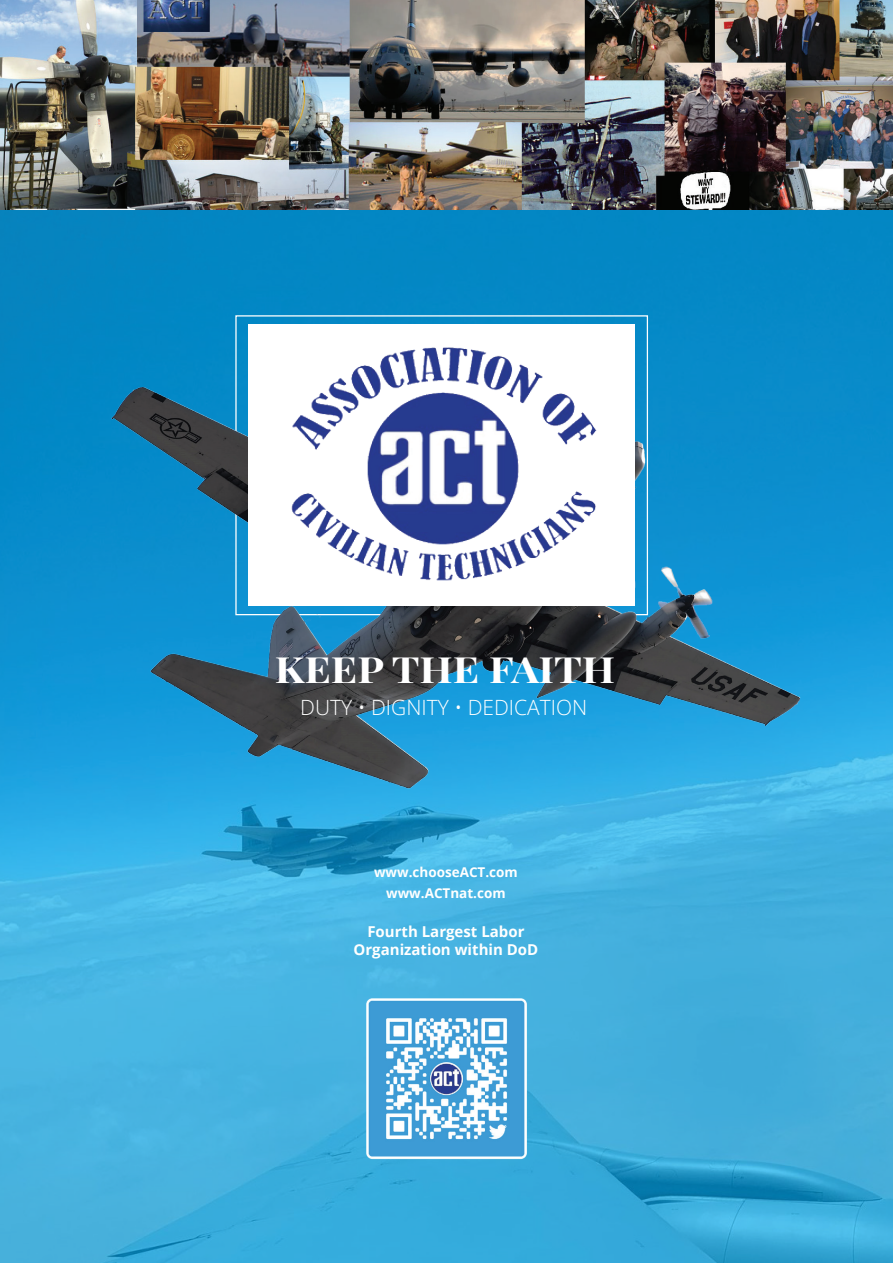
<style>
.page{position:relative;width:893px;height:1263px;background:#fff}
.page>*{position:absolute;margin:0;border:0;box-sizing:border-box;transform-origin:0 0}
.t1{font:700 36.3px "Playfair Display";color:#fff;scale:1.15 1}
.t2{font:21px "Open Sans";color:#fff}
.t3{font:700 15px/18px "Open Sans";color:#fff;text-align:center}
.t4{font:700 13.5px/21px "Open Sans";color:#fff;text-align:center}
</style>
<div class="page">
<img style="left:0;top:210px;width:893px;height:1053px">
<img style="left:70px;top:328px;width:746px;height:506px">
<div style="left:248px;top:324px;width:387px;height:282px;background:#fff"></div>
<img style="left:291px;top:347px;width:306px;height:234px">
<img style="left:0;top:0;width:893px;height:210px">
<img style="left:365px;top:998px;width:162px;height:162px">
<h1 class="t1" style="left:275px;top:641px;width:298px">KEEP THE FAITH</h1>
<h2 class="t2" style="left:300px;top:693px;width:289px">DUTY • DIGNITY • DEDICATION</h2>
<p class="t4" style="left:374px;top:862px;width:145px">www.chooseACT.com www.ACTnat.com</p>
<p class="t3" style="left:353px;top:923px;width:186px">Fourth Largest Labor<br>Organization within DoD</p>
</div>
